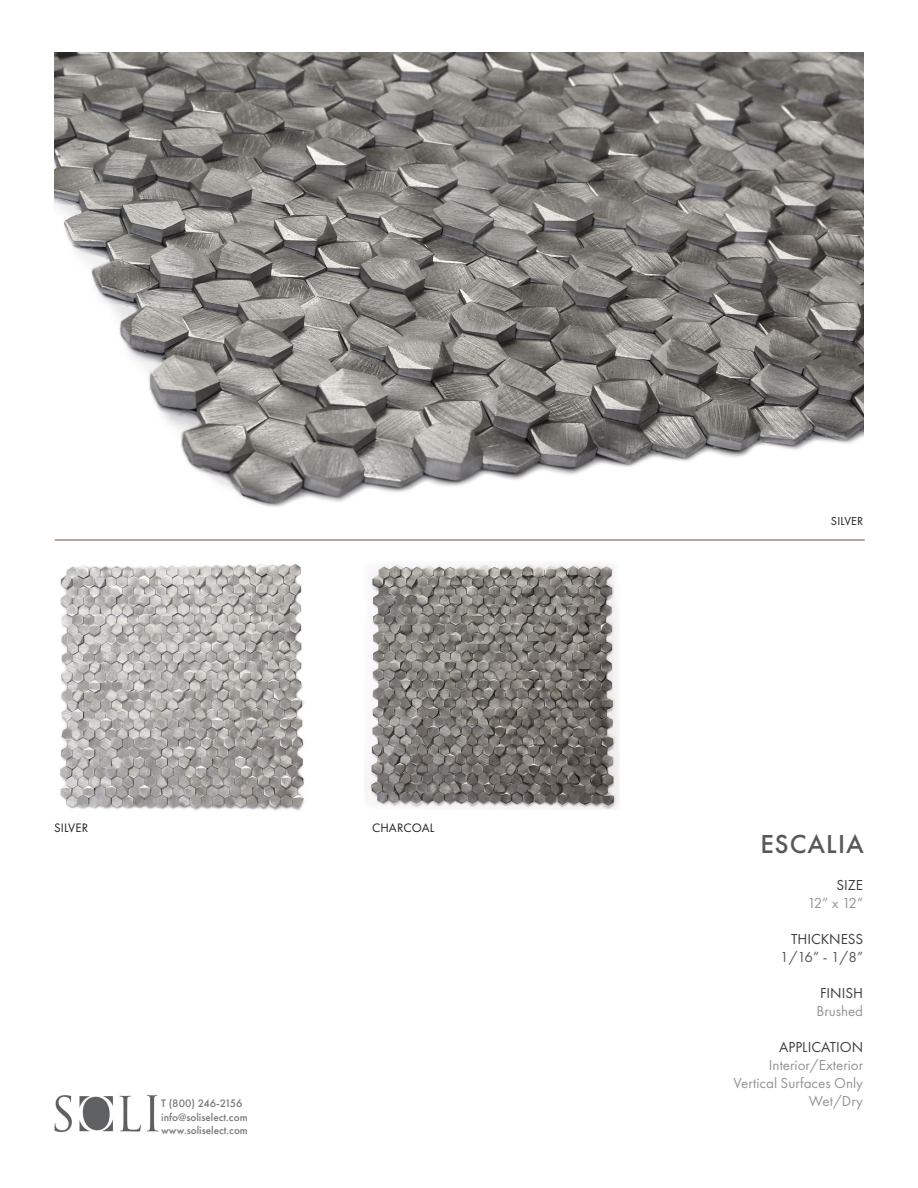
<style>
.page{position:relative;width:918px;height:1188px;background:#fff}
.page>*{position:absolute;margin:0;border:0;box-sizing:border-box;transform-origin:0 0}
.t1{font:500 27px "Futura PT";letter-spacing:.04em;color:#57585a}
.t2{font:15px/18px "Futura PT";color:#939598;text-align:right}
.t3{font:15px "Futura PT";color:#3e3e3f}
.t4{font:15px "Futura PT";color:#57585a}
.t5{font:12.75px "Futura PT";letter-spacing:.01em;color:#231f20}
.t6{font:12px "Futura PT";letter-spacing:.01em;color:#231f20}
.t7{font:500 11.25px/13.5px "Futura PT";color:#76787b}
.t8{font:500 11.25px "Futura PT";letter-spacing:-.025em;color:#76787b}
</style>
<div class="page">
<hr style="left:55px;top:540px;width:810px;height:1px;background:#6b4b33">
<img style="left:54px;top:53px;width:810px;height:454px">
<img style="left:54px;top:1095px;width:105px;height:38px">
<img style="left:60px;top:564px;width:245px;height:247px">
<img style="left:364px;top:564px;width:255px;height:246px">
<p class="t5" style="left:54px;top:820px;width:36px">SILVER</p>
<p class="t5" style="left:372px;top:820px;width:64px">CHARCOAL</p>
<p class="t6" style="left:831px;top:514px;width:34px">SILVER</p>
<h1 class="t1" style="left:760px;top:828px;width:105px">ESCALIA</h1>
<p class="t3" style="left:836px;top:876px;width:28px">SIZE</p>
<p class="t2" style="left:808px;top:894px;width:57px">12” x 12”</p>
<p class="t3" style="left:791px;top:930px;width:74px">THICKNESS</p>
<p class="t4" style="left:780px;top:948px;width:84px">1/16” - 1/8”</p>
<p class="t3" style="left:820px;top:984px;width:45px">FINISH</p>
<p class="t2" style="left:817px;top:1002px;width:48px">Brushed</p>
<p class="t3" style="left:779px;top:1038px;width:85px">APPLICATION</p>
<p class="t2" style="left:733px;top:1056px;width:131px">Interior/Exterior<br>Vertical Surfaces Only</p>
<p class="t8" style="left:161px;top:1096px;width:83px">T (800) 246-2156</p>
<p class="t2" style="left:809px;top:1092px;width:56px">Wet/Dry</p>
<p class="t7" style="left:161px;top:1110px;width:88px">info@soliselect.com www.soliselect.com</p>
</div>
